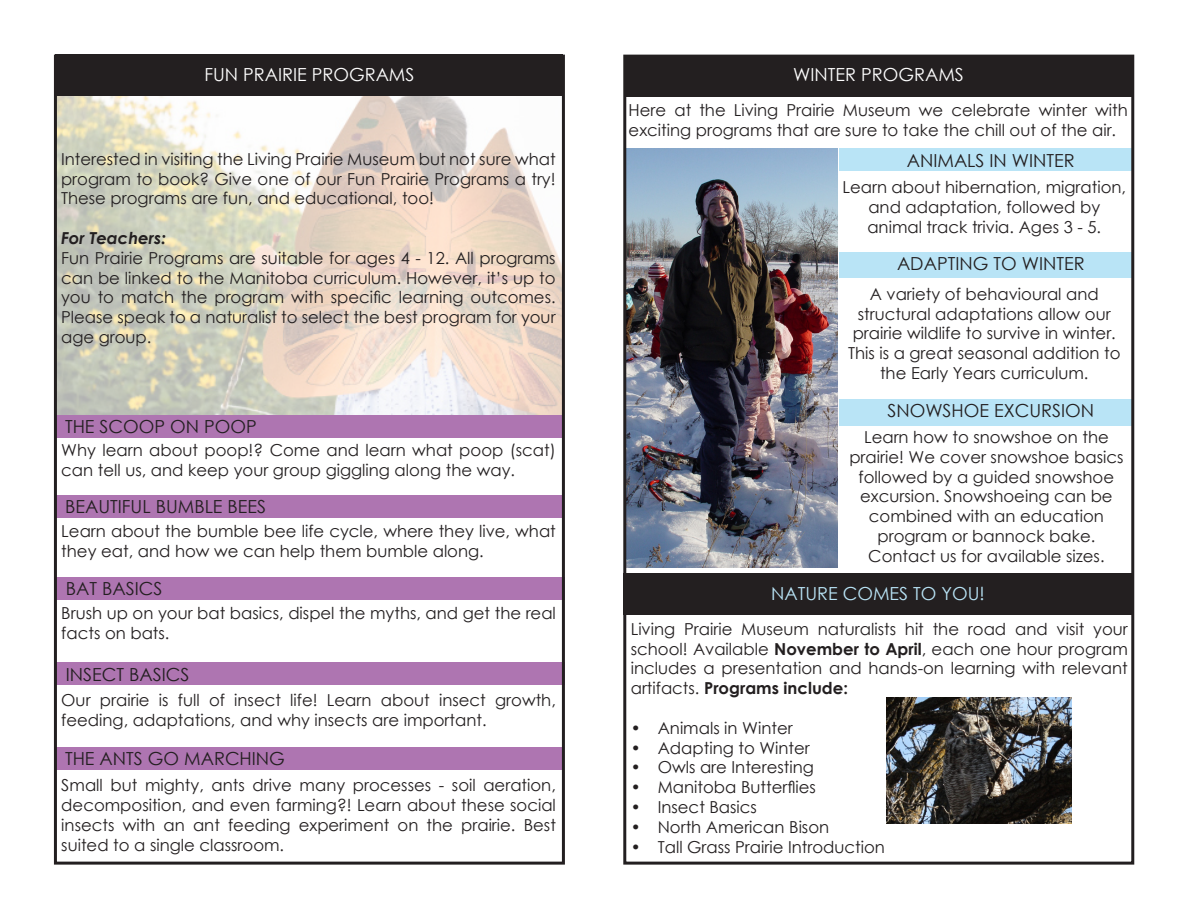
<style>
.page{position:relative;width:1188px;height:918px;background:#fff}
.page>*{position:absolute;margin:0;border:0;box-sizing:border-box;transform-origin:0 0}
.t1{font:18px "Century Gothic";color:#231f20}
.t2{font:18px "Century Gothic";color:#fff}
.t3{font:18px "Century Gothic";color:#b9e4f6}
.t4{font:16.5px/19.8px "Century Gothic";color:#231f20}
.t5{font:italic 700 16.5px "Century Gothic";color:#231f20}
.s1{font-weight:700}
</style>
<div class="page">
<img style="left:887px;top:697px;width:184px;height:127px">
<img style="left:58px;top:96px;width:503px;height:320px">
<img style="left:627px;top:149px;width:211px;height:418px">
<div style="left:56px;top:55px;width:507px;height:41px;background:#231f20"></div>
<div style="left:624px;top:55px;width:509px;height:42px;background:#231f20"></div>
<div style="left:623px;top:574px;width:510px;height:41px;background:#231f20"></div>
<div style="left:55px;top:416px;width:509px;height:22px;background:#ae75b1"></div>
<div style="left:56px;top:578px;width:509px;height:22px;background:#ae75b1"></div>
<div style="left:55px;top:495px;width:509px;height:22px;background:#ae75b1"></div>
<div style="left:56px;top:663px;width:509px;height:22px;background:#ae75b1"></div>
<div style="left:55px;top:748px;width:509px;height:22px;background:#ae75b1"></div>
<div style="left:839px;top:149px;width:294px;height:22px;background:#b9e4f6"></div>
<div style="left:839px;top:252px;width:294px;height:26px;background:#b9e4f6"></div>
<div style="left:839px;top:399px;width:294px;height:26px;background:#b9e4f6"></div>
<div style="left:54px;top:55px;width:511px;height:810px;border:3px solid #231f20"></div>
<div style="left:623px;top:55px;width:511px;height:810px;border:3px solid #231f20"></div>
<p class="t2" style="left:204px;top:62px;width:212px">FUN PRAIRIE PROGRAMS</p>
<p class="t2" style="left:793px;top:62px;width:172px">WINTER PROGRAMS</p>
<p class="t4" style="left:61px;top:149px;width:496px;text-align:justify">Interested in visiting the Living Prairie Museum but not sure what program to book? Give one of our Fun Prairie Programs a try!<br>These programs are fun, and educational, too!</p>
<p class="t5" style="left:61px;top:226px;width:106px">For Teachers:</p>
<p class="t4" style="left:61px;top:248px;width:496px;text-align:justify">Fun Prairie Programs are suitable for ages 4 - 12. All programs can be linked to the Manitoba curriculum. However, it’s up to you to match the program with specific learning outcomes.<br>Please speak to a naturalist to select the best program for your age group.</p>
<p class="t1" style="left:65px;top:414px;width:193px">THE SCOOP ON POOP</p>
<p class="t4" style="left:61px;top:440px;width:496px">Why learn about poop!? Come and learn what poop (scat) can tell us, and keep your group giggling along the way.</p>
<p class="t1" style="left:65px;top:494px;width:203px">BEAUTIFUL BUMBLE BEES</p>
<p class="t4" style="left:61px;top:521px;width:496px">Learn about the bumble bee life cycle, where they live, what they eat, and how we can help them bumble along.</p>
<p class="t1" style="left:66px;top:576px;width:98px">BAT BASICS</p>
<p class="t4" style="left:61px;top:603px;width:496px">Brush up on your bat basics, dispel the myths, and get the real facts on bats.</p>
<p class="t1" style="left:66px;top:662px;width:125px">INSECT BASICS</p>
<p class="t4" style="left:61px;top:690px;width:496px">Our prairie is full of insect life! Learn about insect growth, feeding, adaptations, and why insects are important.</p>
<p class="t1" style="left:65px;top:746px;width:221px">THE ANTS GO MARCHING</p>
<p class="t4" style="left:61px;top:775px;width:496px;text-align:justify">Small but mighty, ants drive many processes - soil aeration, decomposition, and even farming?! Learn about these social insects with an ant feeding experiment on the prairie. Best suited to a single classroom.</p>
<p class="t4" style="left:629px;top:100px;width:501px">Here at the Living Prairie Museum we celebrate winter with exciting programs that are sure to take the chill out of the air.</p>
<p class="t1" style="left:907px;top:148px;width:170px">ANIMALS IN WINTER</p>
<p class="t4" style="left:842px;top:177px;width:285px;text-align:center">Learn about hibernation, migration, and adaptation, followed by animal track trivia. Ages 3 - 5.</p>
<p class="t1" style="left:897px;top:251px;width:189px">ADAPTING TO WINTER</p>
<p class="t4" style="left:848px;top:284px;width:274px;text-align:center">A variety of behavioural and structural adaptations allow our prairie wildlife to survive in winter.<br>This is a great seasonal addition to the Early Years curriculum.</p>
<p class="t1" style="left:887px;top:398px;width:208px">SNOWSHOE EXCURSION</p>
<p class="t4" style="left:849px;top:427px;width:276px;text-align:center">Learn how to snowshoe on the prairie! We cover snowshoe basics followed by a guided snowshoe excursion. Snowshoeing can be combined with an education program or bannock bake.<br>Contact us for available sizes.</p>
<p class="t3" style="left:771px;top:581px;width:215px">NATURE COMES TO YOU!</p>
<p class="t4" style="left:631px;top:619px;width:499px;text-align:justify">Living Prairie Museum naturalists hit the road and visit your school! Available <span class="s1">November to April</span>, each one hour program includes a presentation and hands-on learning with relevant artifacts. <span class="s1">Programs include:</span></p>
<p class="t4" style="left:631px;top:718px;width:164px">• Animals in Winter</p>
<p class="t4" style="left:631px;top:738px;width:181px">• Adapting to Winter</p>
<p class="t4" style="left:631px;top:757px;width:185px">• Owls are Interesting</p>
<p class="t4" style="left:631px;top:777px;width:187px">• Manitoba Butterflies</p>
<p class="t4" style="left:631px;top:797px;width:128px">• Insect Basics</p>
<p class="t4" style="left:631px;top:817px;width:200px">• North American Bison</p>
<p class="t4" style="left:631px;top:837px;width:256px">• Tall Grass Prairie Introduction</p>
</div>
